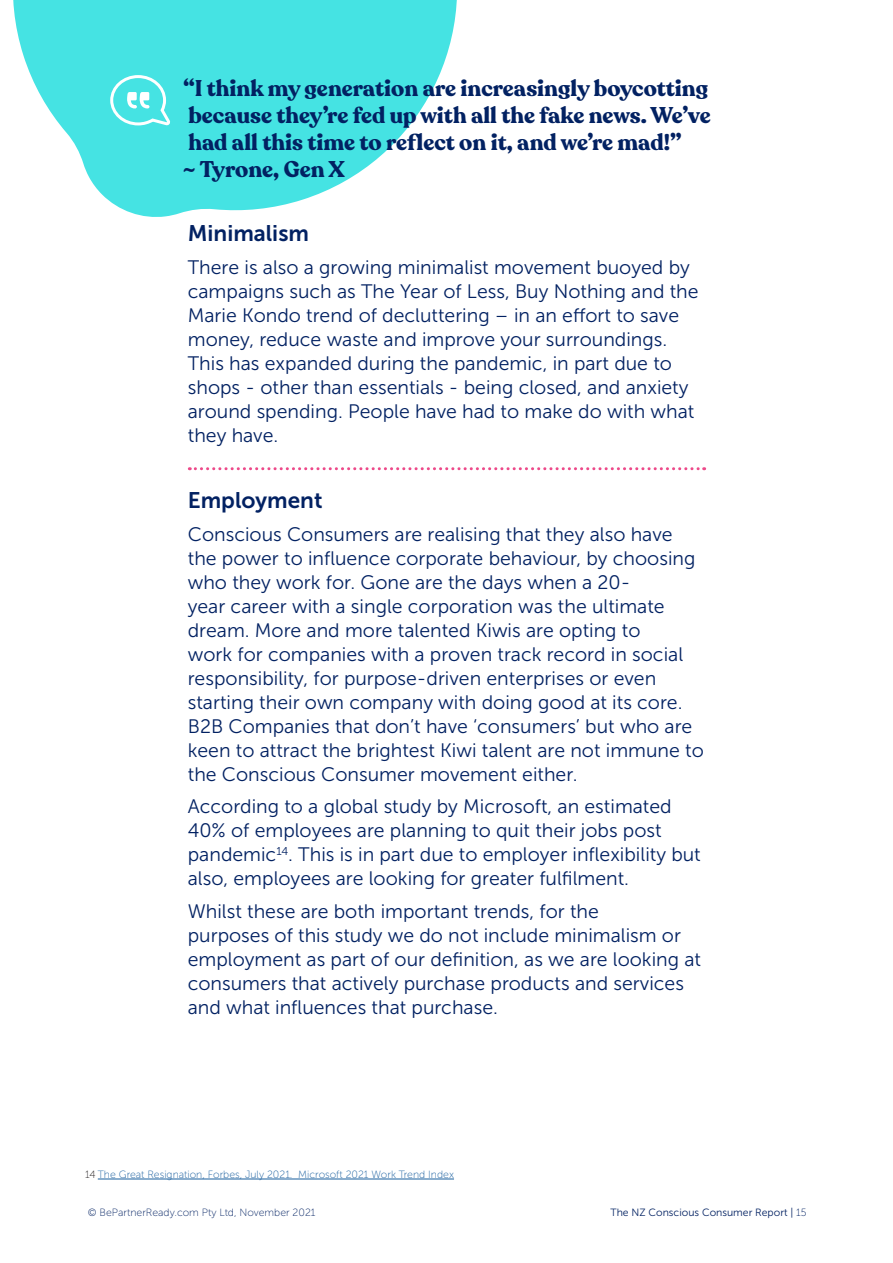
<style>
.page{position:relative;width:893px;height:1263px;background:#fff}
.page>*{position:absolute;margin:0;border:0;box-sizing:border-box;transform-origin:0 0}
.gen_quotes{font:700 22.5px/27px "Recoleta";color:#022162}
.body_copy{font:22.5px "Museo Sans 700";color:#022162}
.body_copy-2{font:19.5px/24px "Museo Sans 300";color:#022162}
.t1{font:10.5px "Museo Sans 100";color:#175d9e}
.t2{font:10.5px "Museo Sans 100";color:#022162}
.t3{font:10.5px "Museo Sans 300";color:#022162}
.s1{color:#231f20}
.s2{font-family:"Museo Sans 100"}
</style>
<div class="page">
<svg style="left:13px;top:0;width:444px;height:217px;fill:#45e3e3"></svg>
<svg style="left:109px;top:74px;width:64px;height:54px"></svg>
<svg style="left:189px;top:467px;width:516px;height:3px"></svg>
<hr style="left:98px;top:1179px;width:356px;height:1px;background:#175d9e">
<p class="gen_quotes" style="left:183px;top:75px;width:530px">“I think my generation are increasingly boycotting because they’re fed up with all the fake news. We’ve had all this time to reflect on it, and we’re mad!”<br>~ Tyrone, Gen X</p>
<p class="body_copy" style="left:188px;top:221px;width:123px">Minimalism</p>
<p class="body_copy-2" style="left:188px;top:255px;width:512px">There is also a growing minimalist movement buoyed by campaigns such as The Year of Less, Buy Nothing and the Marie Kondo trend of decluttering – in an effort to save money, reduce waste and improve your surroundings.<br>This has expanded during the pandemic, in part due to shops - other than essentials - being closed, and anxiety around spending. People have had to make do with what they have.</p>
<p class="body_copy" style="left:188px;top:488px;width:136px">Employment</p>
<p class="body_copy-2" style="left:188px;top:522px;width:518px">Conscious Consumers are realising that they also have the power to influence corporate behaviour, by choosing who they work for. Gone are the days when a 20-<br>year career with a single corporation was the ultimate dream. More and more talented Kiwis are opting to<br>work for companies with a proven track record in social responsibility, for purpose-driven enterprises or even starting their own company with doing good at its core.<br>B2B Companies that don’t have ‘consumers’ but who are keen to attract the brightest Kiwi talent are not immune to the Conscious Consumer movement either.</p>
<p class="body_copy-2" style="left:188px;top:795px;width:514px">According to a global study by Microsoft, an estimated 40% of employees are planning to quit their jobs post pandemic<sup>14</sup>. This is in part due to employer inflexibility but also, employees are looking for greater fulfilment.</p>
<p class="body_copy-2" style="left:188px;top:899px;width:515px">Whilst these are both important trends, for the<br>purposes of this study we do not include minimalism or employment as part of our definition, as we are looking at consumers that actively purchase products and services and what influences that purchase.</p>
<p class="t1" style="left:85px;top:1169px;width:370px"><span class="s1">14</span> The Great Resignation, Forbes, July 2021. Microsoft 2021 Work Trend Index</p>
<p class="t2" style="left:88px;top:1206px;width:229px">© BePartnerReady.com Pty Ltd, November 2021</p>
<p class="t3" style="left:611px;top:1206px;width:198px">The NZ Conscious Consumer Report | <span class="s2">15</span></p>
</div>
